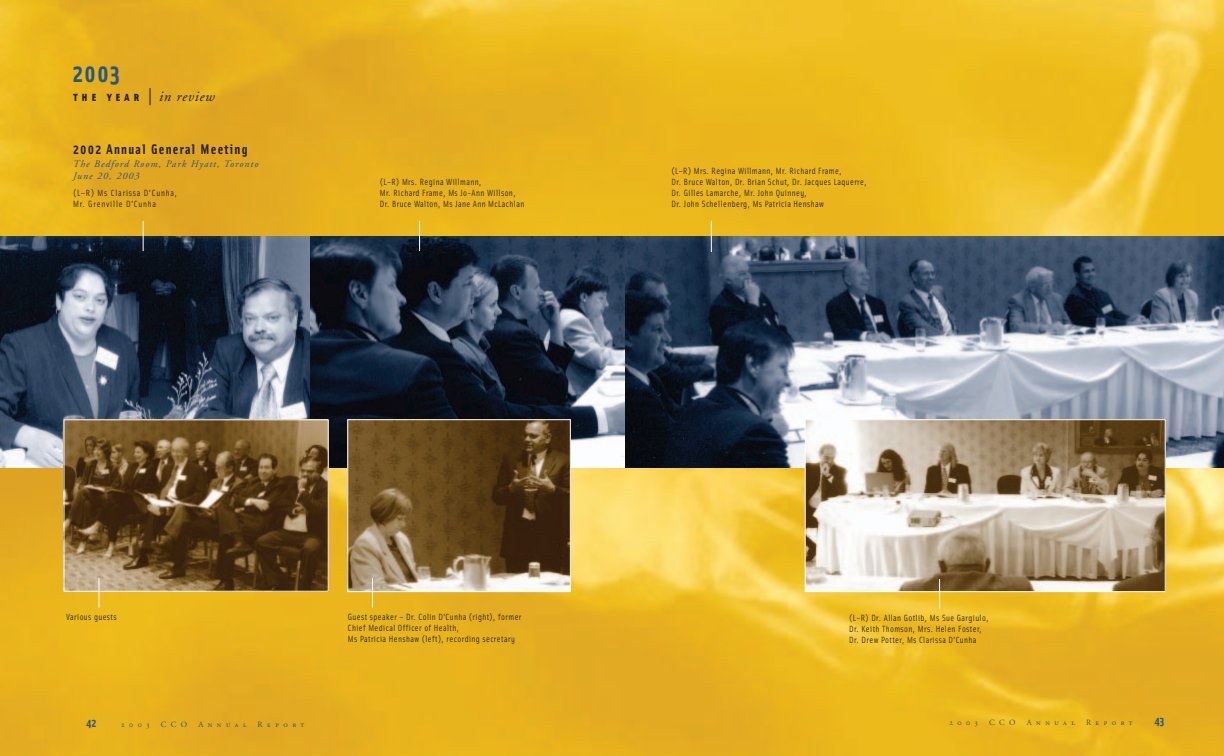
<style>
.page{position:relative;width:1224px;height:756px;background:#fff}
.page>*{position:absolute;margin:0;border:0;box-sizing:border-box;transform-origin:0 0}
.t1{font:700 25.9px "Solex";color:#27587f}
.t2{font:italic 14.5px "Adobe Garamond";letter-spacing:.05em;color:#231f20}
.t3{font:700 14px "Solex";letter-spacing:.09em;color:#231f20}
.t4{font:700 12px "Solex";color:#27587f}
.t5{font:italic 10px/12px "Adobe Garamond";letter-spacing:.1em;color:#27587f}
.t6{font:9px/10.8px "Solex";letter-spacing:.045em;color:#231f20}
.t7{font:9px/10.8px "Solex";letter-spacing:.085em;color:#231f20}
.t8{font:8px "Adobe Garamond Regular SC";letter-spacing:.56em;color:#27587f}
.s1{font-family:"Solex";font-weight:900;font-style:normal;font-size:10.4px}
.s2{font-style:normal;font-size:17.2px}
</style>
<div class="page">
<img style="left:0;top:0;width:1224px;height:756px">
<img style="left:0;top:236px;width:310px;height:231px">
<img style="left:310px;top:236px;width:315px;height:231px">
<svg style="left:625px;top:236px;width:599px;height:231px"></svg>
<hr style="left:419px;top:221px;width:1px;height:30px;background:#fff">
<hr style="left:711px;top:221px;width:1px;height:31px;background:#fff">
<img style="left:350px;top:421px;width:219px;height:169px">
<div style="left:348px;top:419px;width:223px;height:173px;border:1px solid #fff"></div>
<img style="left:807px;top:421px;width:357px;height:169px">
<div style="left:805px;top:419px;width:361px;height:173px;border:1px solid #fff"></div>
<img style="left:66px;top:422px;width:260px;height:168px">
<hr style="left:143px;top:221px;width:1px;height:30px;background:#fff">
<hr style="left:939px;top:579px;width:1px;height:30px;background:#fff">
<hr style="left:372px;top:578px;width:1px;height:30px;background:#fff">
<hr style="left:99px;top:578px;width:1px;height:30px;background:#fff">
<h1 class="t1" style="left:72px;top:58px;width:49px">2003</h1>
<h2 class="t2" style="left:74px;top:90px;width:143px"><span class="s1">THE YEAR</span> <span class="s2">|</span>in review</h2>
<h3 class="t3" style="left:73px;top:141px;width:176px">2002 Annual General Meeting</h3>
<p class="t5" style="left:73px;top:159px;width:187px">The Bedford Room, Park Hyatt, Toronto<br>June 20, 2003</p>
<p class="t7" style="left:73px;top:188px;width:106px">(L–R) Ms Clarissa D’Cunha,<br>Mr. Grenville D’Cunha</p>
<p class="t6" style="left:380px;top:177px;width:146px">(L–R) Mrs. Regina Willmann,<br>Mr. Richard Frame, Ms Jo-Ann Willson,<br>Dr. Bruce Walton, Ms Jane Ann McLachlan</p>
<p class="t6" style="left:672px;top:166px;width:197px">(L–R) Mrs. Regina Willmann, Mr. Richard Frame,<br>Dr. Bruce Walton, Dr. Brian Schut, Dr. Jacques Laquerre, Dr. Gilles Lamarche, Mr. John Quinney,<br>Dr. John Schellenberg, Ms Patricia Henshaw</p>
<p class="t6" style="left:348px;top:611px;width:175px">Guest speaker – Dr. Colin D’Cunha (right), former<br>Chief Medical Officer of Health,<br>Ms Patricia Henshaw (left), recording secretary</p>
<p class="t6" style="left:66px;top:611px;width:52px">Various guests</p>
<p class="t6" style="left:849px;top:612px;width:141px">(L–R) Dr. Allan Gotlib, Ms Sue Gargiulo,<br>Dr. Keith Thomson, Mrs. Helen Foster,<br>Dr. Drew Potter, Ms Clarissa D’Cunha</p>
<h3 class="t4" style="left:87px;top:716px;width:12px">42</h3>
<p class="t8" style="left:121px;top:722px;width:30px">2003</p>
<p class="t8" style="left:161px;top:722px;width:28px">CCO</p>
<p class="t8" style="left:198px;top:722px;width:50px">Annual</p>
<p class="t8" style="left:258px;top:722px;width:48px">Report</p>
<p class="t8" style="left:950px;top:719px;width:30px">2003</p>
<p class="t8" style="left:989px;top:719px;width:28px">CCO</p>
<p class="t8" style="left:1027px;top:719px;width:50px">Annual</p>
<p class="t8" style="left:1086px;top:719px;width:48px">Report</p>
<h3 class="t4" style="left:1155px;top:714px;width:11px">43</h3>
</div>
